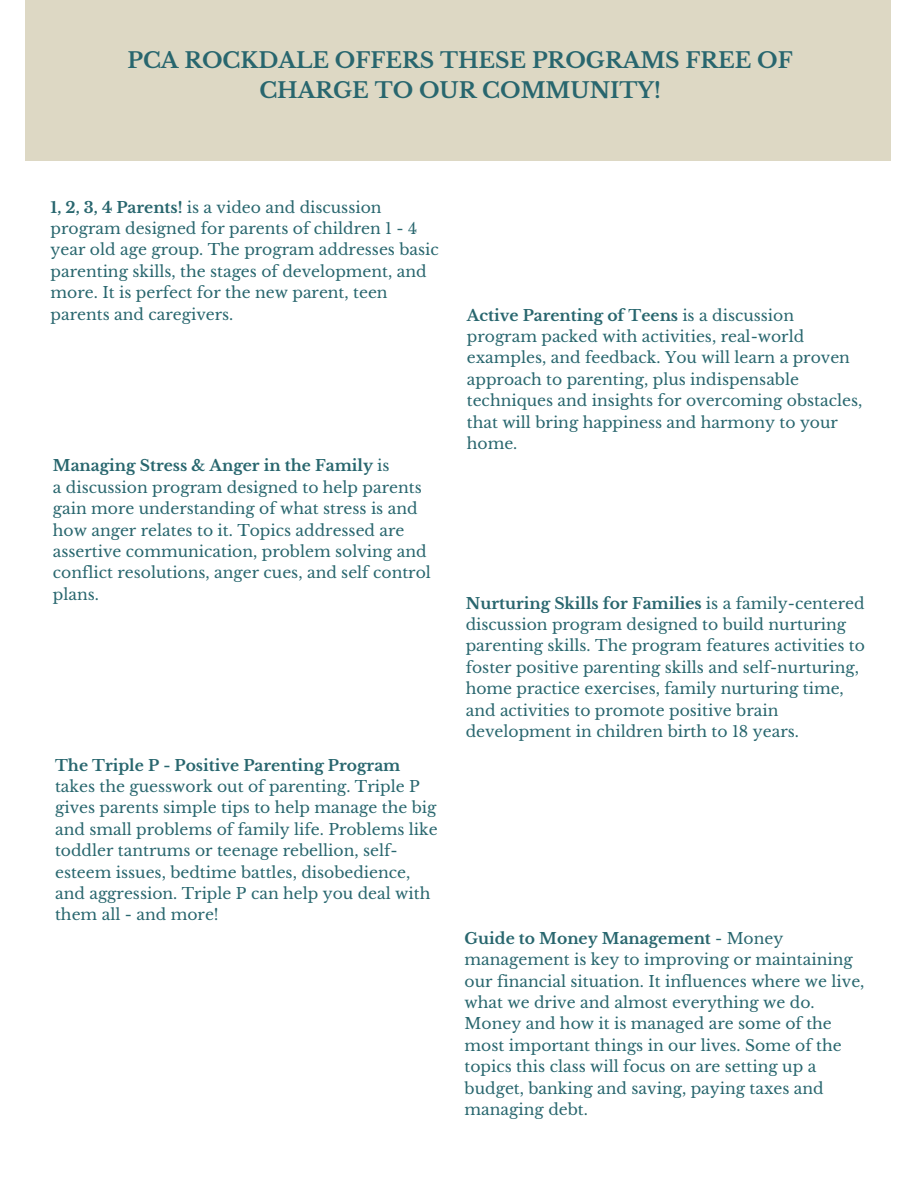
<style>
.page{position:relative;width:918px;height:1188px;background:#fff}
.page>*{position:absolute;margin:0;border:0;box-sizing:border-box;transform-origin:0 0}
.t1{font:700 21.75px/30.3px "Libre Baskerville";color:#28666e;text-align:center}
.t2{font:15.6px/21.3px "Libre Baskerville";color:#28666e}
.t3{font:700 15.6px "Libre Baskerville";color:#28666e}
.s1{font-weight:700}
</style>
<div class="page">
<div style="left:26px;top:0;width:865px;height:161px;background:#ddd8c4"></div>
<h1 class="t1" style="left:127px;top:45px;width:667px">PCA ROCKDALE OFFERS THESE PROGRAMS FREE OF<br>CHARGE TO OUR COMMUNITY!</h1>
<p class="t2" style="left:51px;top:197px;width:390px"><span class="s1">1, 2, 3, 4 Parents!</span> is a video and discussion program designed for parents of children 1 - 4 year old age group. The program addresses basic parenting skills, the stages of development, and more. It is perfect for the new parent, teen parents and caregivers.</p>
<p class="t2" style="left:53px;top:455px;width:380px"><span class="s1">Managing Stress &amp; Anger in the Family</span> is<br>a discussion program designed to help parents gain more understanding of what stress is and how anger relates to it. Topics addressed are assertive communication, problem solving and conflict resolutions, anger cues, and self control plans.</p>
<p class="t3" style="left:55px;top:755px;width:347px">The Triple P - Positive Parenting Program</p>
<p class="t2" style="left:55px;top:776px;width:384px">takes the guesswork out of parenting. Triple P gives parents simple tips to help manage the big and small problems of family life. Problems like toddler tantrums or teenage rebellion, self&shy;esteem issues, bedtime battles, disobedience, and aggression. Triple P can help you deal with them all - and more!</p>
<p class="t2" style="left:467px;top:305px;width:397px"><span class="s1">Active Parenting of Teens</span> is a discussion program packed with activities, real-world examples, and feedback. You will learn a proven approach to parenting, plus indispensable techniques and insights for overcoming obstacles, that will bring happiness and harmony to your home.</p>
<p class="t2" style="left:466px;top:593px;width:401px"><span class="s1">Nurturing Skills for Families</span> is a family-centered discussion program designed to build nurturing parenting skills. The program features activities to foster positive parenting skills and self-nurturing, home practice exercises, family nurturing time, and activities to promote positive brain development in children birth to 18 years.</p>
<p class="t2" style="left:465px;top:928px;width:401px"><span class="s1">Guide to Money Management</span> - Money management is key to improving or maintaining our financial situation. It influences where we live, what we drive and almost everything we do.<br>Money and how it is managed are some of the most important things in our lives. Some of the topics this class will focus on are setting up a budget, banking and saving, paying taxes and managing debt.</p>
</div>
